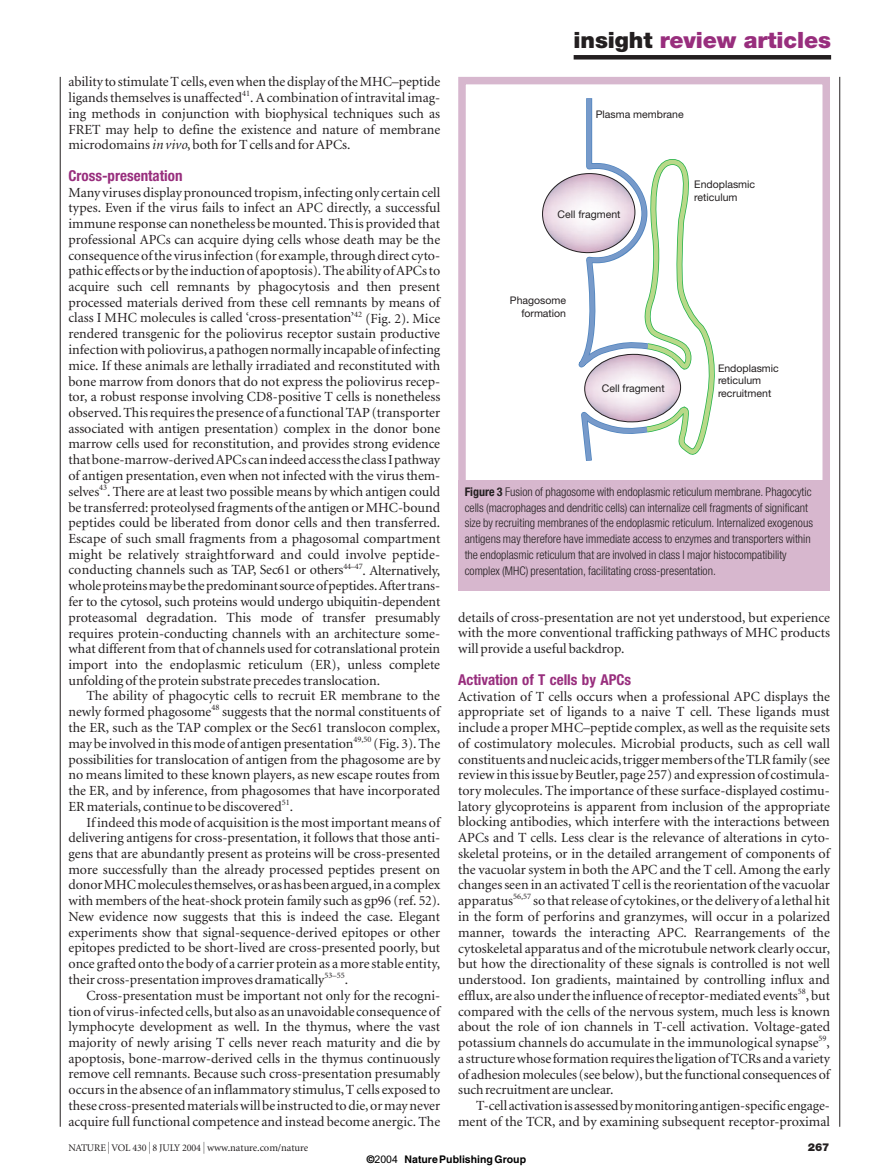
<style>
.page{position:relative;width:893px;height:1173px;background:#fff}
.page>*{position:absolute;margin:0;border:0;box-sizing:border-box;transform-origin:0 0}
.t1{font:900 22.5px "Helvetica Neue";letter-spacing:-.005em;color:#982e7d}
.t2{font:700 condensed 15px "Helvetica Neue";color:#982e7d}
.t3{font:13.95px/15.8px "Minion";color:#231f20;text-align:justify}
.t4{font:300 condensed 12px/15.8px "Helvetica Neue";color:#231f20}
.t5{font:900 10.8px "Helvetica Neue";color:#231f20}
.t6{font:10.5px/12.8px "Helvetica Neue";color:#231f20}
.t7{font:700 10.5px "Helvetica";color:#000}
.t8{font:10.2px "Minion";letter-spacing:-.015em;color:#231f20}
.s1{font-style:italic}
.s2{color:#231f20}
.s3{font-weight:700}
.s4{font-family:"Unica SB";font-weight:300;font-size:12px}
.s5{font-size:10.5px}
.s6{font-family:"Arial";font-weight:400}
</style>
<div class="page">
<div style="left:573px;top:55px;width:258px;height:5px;background:#231f20"></div>
<hr style="left:60px;top:77px;width:1px;height:1050px;background:#231f20">
<hr style="left:839px;top:77px;width:1px;height:1050px;background:#231f20">
<svg style="left:542px;top:98px;width:173px;height:363px"></svg>
<div style="left:458px;top:77px;width:372px;height:507px;border:8px solid #d7b7ce"></div>
<div style="left:458px;top:480px;width:372px;height:110px;background:#d7b7ce"></div>
<p class="t3" style="left:68px;top:75px;width:373px">ability to stimulate T cells, even when the display of the MHC–peptide ligands themselves is unaffected<sup>41</sup>. A combination of intravital imag&shy;ing methods in conjunction with biophysical techniques such as FRET may help to define the existence and nature of membrane microdomains <span class="s1">in vivo</span>, both for T cells and for APCs.</p>
<p class="t2" style="left:68px;top:170px;width:116px">Cross-presentation</p>
<p class="t3" style="left:68px;top:185px;width:373px">Many viruses display pronounced tropism, infecting only certain cell types. Even if the virus fails to infect an APC directly, a successful immune response can nonetheless be mounted. This is provided that professional APCs can acquire dying cells whose death may be the consequence of the virus infection (for example, through direct cyto&shy;pathic effects or by the induction of apoptosis). The ability of APCs to acquire such cell remnants by phagocytosis and then present processed materials derived from these cell remnants by means of class I MHC molecules is called ‘cross-presentation’<sup>42</sup> (Fig. 2). Mice rendered transgenic for the poliovirus receptor sustain productive infection with poliovirus, a pathogen normally incapable of infecting mice. If these animals are lethally irradiated and reconstituted with bone marrow from donors that do not express the poliovirus recep&shy;tor, a robust response involving CD8-positive T cells is nonetheless observed. This requires the presence of a functional TAP (transporter associated with antigen presentation) complex in the donor bone marrow cells used for reconstitution, and provides strong evidence that bone-marrow-derived APCs can indeed access the class I pathway of antigen presentation, even when not infected with the virus them&shy;selves<sup>43</sup>. There are at least two possible means by which antigen could be transferred: proteolysed fragments of the antigen or MHC-bound peptides could be liberated from donor cells and then transferred.<br>Escape of such small fragments from a phagosomal compartment might be relatively straightforward and could involve peptide&shy;conducting channels such as TAP, Sec61 or others<sup>44–47</sup>. Alternatively, whole proteins may be the predominant source of peptides. After trans&shy;fer to the cytosol, such proteins would undergo ubiquitin-dependent proteasomal degradation. This mode of transfer presumably requires protein-conducting channels with an architecture some&shy;what different from that of channels used for cotranslational protein import into the endoplasmic reticulum (ER), unless complete unfolding of the protein substrate precedes translocation.</p>
<p class="t3" style="left:68px;top:689px;width:373px;text-indent:18px">The ability of phagocytic cells to recruit ER membrane to the newly formed phagosome<sup>48</sup> suggests that the normal constituents of the ER, such as the TAP complex or the Sec61 translocon complex, may be involved in this mode of antigen presentation<sup>49,50</sup> (Fig. 3). The possibilities for translocation of antigen from the phagosome are by no means limited to these known players, as new escape routes from the ER, and by inference, from phagosomes that have incorporated ER materials, continue to be discovered<sup>51</sup>.</p>
<p class="t3" style="left:68px;top:815px;width:373px;text-indent:18px">If indeed this mode of acquisition is the most important means of delivering antigens for cross-presentation, it follows that those anti&shy;gens that are abundantly present as proteins will be cross-presented more successfully than the already processed peptides present on donor MHC molecules themselves, or as has been argued, in a complex with members of the heat-shock protein family such as gp96 (ref. 52).<br>New evidence now suggests that this is indeed the case. Elegant experiments show that signal-sequence-derived epitopes or other epitopes predicted to be short-lived are cross-presented poorly, but once grafted onto the body of a carrier protein as a more stable entity, their cross-presentation improves dramatically<sup>53–55</sup>.</p>
<p class="t3" style="left:68px;top:989px;width:373px;text-indent:18px">Cross-presentation must be important not only for the recogni&shy;tion of virus-infected cells, but also as an unavoidable consequence of lymphocyte development as well. In the thymus, where the vast majority of newly arising T cells never reach maturity and die by apoptosis, bone-marrow-derived cells in the thymus continuously remove cell remnants. Because such cross-presentation presumably occurs in the absence of an inflammatory stimulus, T cells exposed to these cross-presented materials will be instructed to die, or may never acquire full functional competence and instead become anergic. The</p>
<h1 class="t1" style="left:573px;top:32px;width:259px"><span class="s2">insight</span> review articles</h1>
<p class="t6" style="left:595px;top:108px;width:89px">Plasma membrane</p>
<p class="t6" style="left:557px;top:208px;width:64px">Cell fragment</p>
<p class="t6" style="left:694px;top:179px;width:62px">Endoplasmic reticulum</p>
<p class="t6" style="left:510px;top:295px;width:58px;text-align:right">Phagosome formation</p>
<p class="t6" style="left:601px;top:383px;width:64px">Cell fragment</p>
<p class="t6" style="left:718px;top:363px;width:62px">Endoplasmic reticulum recruitment</p>
<p class="t4" style="left:464px;top:485px;width:350px"><span class="s3">Figure 3</span> Fusion of phagosome with endoplasmic reticulum membrane. Phagocytic cells (macrophages and dendritic cells) can internalize cell fragments of significant size by recruiting membranes of the endoplasmic reticulum. Internalized exogenous antigens may therefore have immediate access to enzymes and transporters within the endoplasmic reticulum that are involved in class I major histocompatibility complex (MHC) presentation, facilitating cross-presentation.</p>
<p class="t3" style="left:458px;top:611px;width:373px">details of cross-presentation are not yet understood, but experience with the more conventional trafficking pathways of MHC products will provide a useful backdrop.</p>
<p class="t2" style="left:458px;top:674px;width:174px">Activation of T cells by APCs</p>
<p class="t3" style="left:458px;top:689px;width:373px">Activation of T cells occurs when a professional APC displays the appropriate set of ligands to a naive T cell. These ligands must include a proper MHC–peptide complex, as well as the requisite sets of costimulatory molecules. Microbial products, such as cell wall constituents and nucleic acids, trigger members of the TLR family (see review in this issue by Beutler, page 257) and expression of costimula&shy;tory molecules. The importance of these surface-displayed costimu&shy;latory glycoproteins is apparent from inclusion of the appropriate blocking antibodies, which interfere with the interactions between APCs and T cells. Less clear is the relevance of alterations in cyto&shy;skeletal proteins, or in the detailed arrangement of components of the vacuolar system in both the APC and the T cell. Among the early changes seen in an activated T cell is the reorientation of the vacuolar apparatus<sup>56,57</sup> so that release of cytokines, or the delivery of a lethal hit in the form of perforins and granzymes, will occur in a polarized manner, towards the interacting APC. Rearrangements of the cytoskeletal apparatus and of the microtubule network clearly occur, but how the directionality of these signals is controlled is not well understood. Ion gradients, maintained by controlling influx and efflux, are also under the influence of receptor-mediated events<sup>58</sup>, but compared with the cells of the nervous system, much less is known about the role of ion channels in T-cell activation. Voltage-gated potassium channels do accumulate in the immunological synapse<sup>59</sup>, a structure whose formation requires the ligation of TCRs and a variety of adhesion molecules (see below), but the functional consequences of such recruitment are unclear.</p>
<p class="t3" style="left:458px;top:1099px;width:373px;text-align:right">T-cell activation is assessed by monitoring antigen-specific engage&shy;ment of the TCR, and by examining subsequent receptor-proximal</p>
<p class="t8" style="left:68px;top:1143px;width:241px">NATURE <span class="s4">|</span> VOL 430 <span class="s4">|</span> 8 JULY 2004 <span class="s4">|</span> <span class="s5">www.nature.com/nature</span></p>
<p class="t5" style="left:807px;top:1143px;width:23px">267</p>
<p class="t7" style="left:367px;top:1153px;width:161px">© <span class="s6">2004</span> NaturePublishingGroup</p>
</div>
